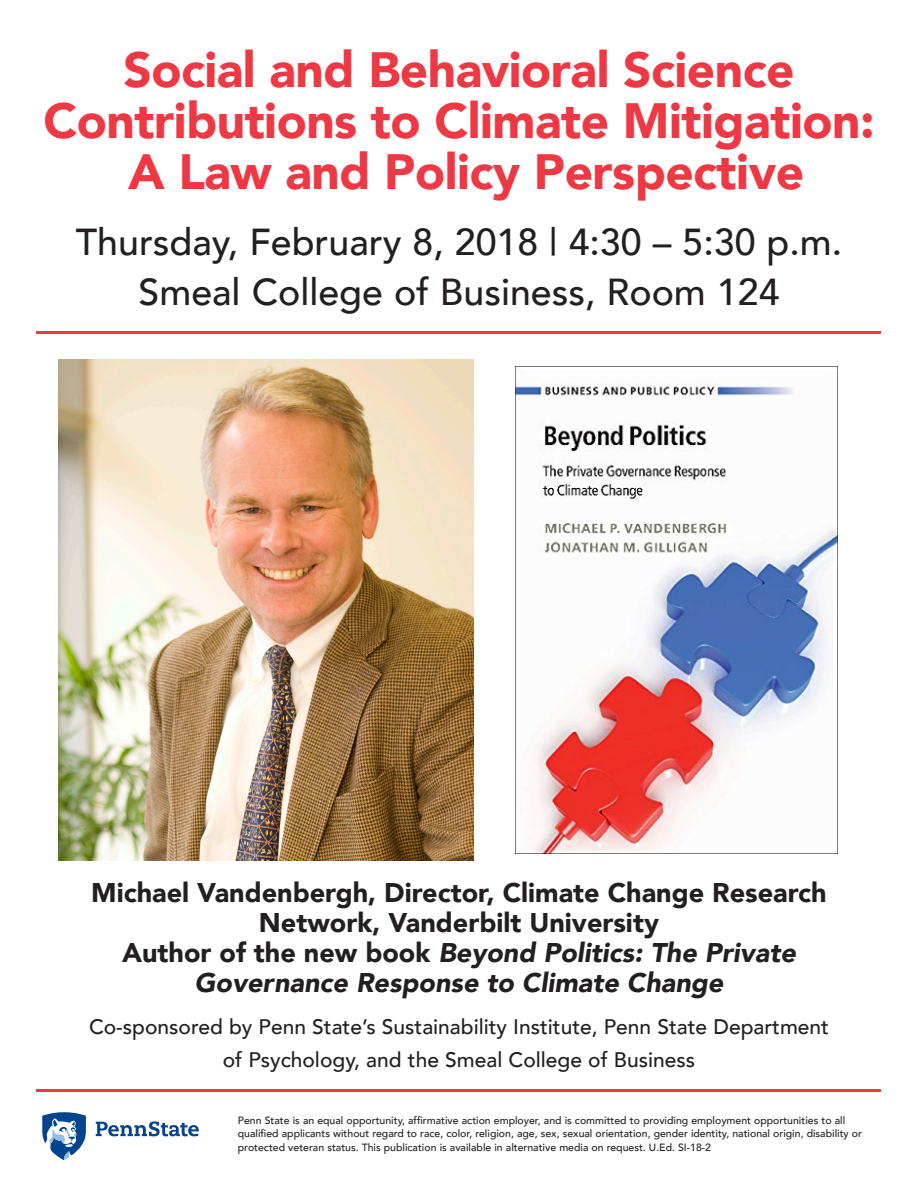
<style>
.page{position:relative;width:918px;height:1188px;background:#fff}
.page>*{position:absolute;margin:0;border:0;box-sizing:border-box;transform-origin:0 0}
.Paragraph_Style_4{font:900 49.5px/51px "Avenir";letter-spacing:-.01em;color:#ee3843;text-align:center}
.Paragraph_Style_2{font:500 37.5px "Avenir";color:#231f20}
.Paragraph_Style_3{font:900 27px/30px "Avenir";color:#231f20;text-align:center}
.Paragraph_Style_3-2{font:italic 900 27px/30px "Avenir";color:#231f20;text-align:center}
.Paragraph_Style_5{font:500 21px/33px "Avenir";color:#231f20;text-align:center}
.Paragraph_Style_6{font:500 10.5px/13.5px "Avenir";color:#231f20}
.s1{font-style:normal}
</style>
<div class="page">
<hr style="left:37px;top:331px;width:844px;height:3px;background:#ee3843">
<svg style="left:42px;top:1112px;width:44px;height:49px"></svg>
<svg style="left:96px;top:1121px;width:103px;height:15px"></svg>
<img style="left:58px;top:360px;width:415px;height:500px">
<img style="left:515px;top:367px;width:323px;height:486px">
<hr style="left:37px;top:1089px;width:844px;height:3px;background:#ee3843">
<p class="Paragraph_Style_4" style="left:43px;top:43px;width:833px">Social and Behavioral Science<br>Contributions to Climate Mitigation:<br>A Law and Policy Perspective</p>
<p class="Paragraph_Style_2" style="left:76px;top:210px;width:768px">Thursday, February 8, 2018 | 4:30 – 5:30 p.m.</p>
<p class="Paragraph_Style_2" style="left:139px;top:259px;width:642px">Smeal College of Business, Room 124</p>
<p class="Paragraph_Style_3" style="left:91px;top:877px;width:737px">Michael Vandenbergh, Director, Climate Change Research<br>Network, Vanderbilt University</p>
<p class="Paragraph_Style_3-2" style="left:122px;top:937px;width:675px"><span class="s1">Author of the new book</span> Beyond Politics: The Private<br>Governance Response to Climate Change</p>
<p class="Paragraph_Style_5" style="left:89px;top:1009px;width:742px">Co-sponsored by Penn State’s Sustainability Institute, Penn State Department of Psychology, and the Smeal College of Business</p>
<p class="Paragraph_Style_6" style="left:238px;top:1113px;width:626px">Penn State is an equal opportunity, affirmative action employer, and is committed to providing employment opportunities to all qualified applicants without regard to race, color, religion, age, sex, sexual orientation, gender identity, national origin, disability or protected veteran status. This publication is available in alternative media on request. U.Ed. SI-18-2</p>
</div>
